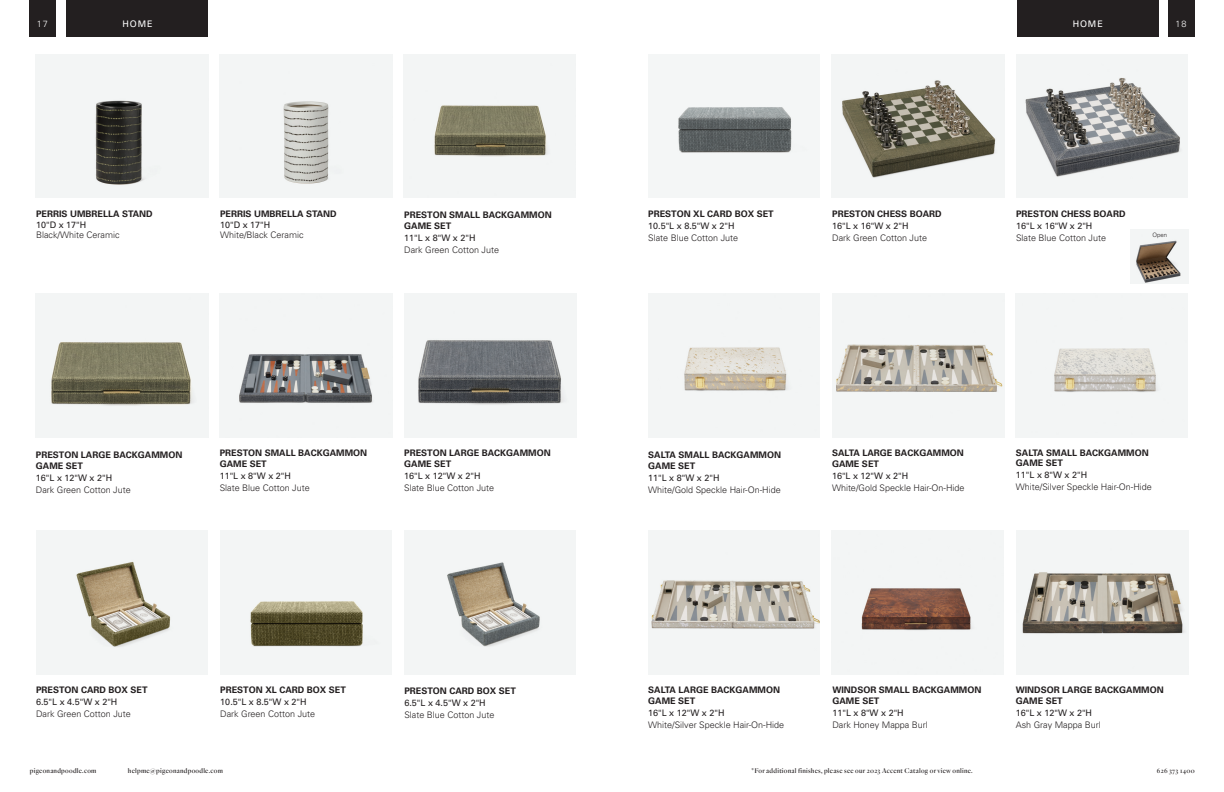
<style>
.page{position:relative;width:1224px;height:792px;background:#fff}
.page>*{position:absolute;margin:0;border:0;box-sizing:border-box;transform-origin:0 0}
.t1{font:9px/10.8px "Univers LT 65 Bd";color:#231f20}
.t2{font:9px "Univers LT 45 Lt";color:#231f20}
.t3{font:9px "Univers LT 55 Rm";color:#231f20}
.page-section{font:9px "Univers LT 55 Rm";letter-spacing:.1em;color:#fff}
.t4{font:9px "Univers LT 45 Lt";color:#fff}
.footers{font:500 7px "Quarto";letter-spacing:.04em;color:#231f20}
.t5{font:6px "Univers LT 45 Lt";color:#231f20}
</style>
<div class="page">
<img style="left:36px;top:530px;width:172px;height:144px">
<img style="left:404px;top:531px;width:172px;height:144px">
<img style="left:36px;top:54px;width:172px;height:144px">
<img style="left:220px;top:54px;width:172px;height:144px">
<img style="left:832px;top:54px;width:172px;height:144px">
<img style="left:1016px;top:54px;width:172px;height:144px">
<img style="left:220px;top:294px;width:172px;height:144px">
<img style="left:648px;top:294px;width:172px;height:144px">
<img style="left:832px;top:294px;width:172px;height:144px">
<img style="left:1016px;top:294px;width:172px;height:144px">
<img style="left:648px;top:531px;width:172px;height:144px">
<img style="left:404px;top:54px;width:172px;height:144px">
<img style="left:404px;top:294px;width:172px;height:144px">
<img style="left:220px;top:530px;width:172px;height:144px">
<img style="left:648px;top:54px;width:172px;height:144px">
<img style="left:832px;top:531px;width:172px;height:144px">
<img style="left:1016px;top:531px;width:172px;height:144px">
<img style="left:36px;top:294px;width:172px;height:144px">
<div style="left:1017px;top:1px;width:141px;height:36px;background:#231f20"></div>
<div style="left:1017px;top:0;width:141px;height:12px;background:#231f20"></div>
<div style="left:67px;top:1px;width:141px;height:36px;background:#231f20"></div>
<div style="left:67px;top:0;width:141px;height:12px;background:#231f20"></div>
<img style="left:1131px;top:230px;width:57px;height:53px">
<div style="left:29px;top:1px;width:27px;height:36px;background:#231f20"></div>
<div style="left:29px;top:0;width:27px;height:10px;background:#231f20"></div>
<div style="left:1168px;top:1px;width:27px;height:36px;background:#231f20"></div>
<div style="left:1168px;top:0;width:27px;height:10px;background:#231f20"></div>
<p class="page-section" style="left:123px;top:19px;width:32px">HOME</p>
<p class="page-section" style="left:1073px;top:19px;width:32px">HOME</p>
<p class="t4" style="left:37px;top:18px;width:12px">17</p>
<p class="t4" style="left:1176px;top:18px;width:12px">18</p>
<p class="t1" style="left:36px;top:208px;width:118px">PERRIS UMBRELLA STAND</p>
<p class="t3" style="left:36px;top:219px;width:52px">10"D x 17"H</p>
<p class="t2" style="left:36px;top:230px;width:85px">Black/White Ceramic</p>
<p class="t1" style="left:220px;top:208px;width:118px">PERRIS UMBRELLA STAND</p>
<p class="t3" style="left:220px;top:219px;width:52px">10"D x 17"H</p>
<p class="t2" style="left:220px;top:230px;width:85px">White/Black Ceramic</p>
<p class="t1" style="left:404px;top:209px;width:149px">PRESTON SMALL BACKGAMMON<br>GAME SET</p>
<p class="t3" style="left:404px;top:232px;width:73px">11"L x 8"W x 2"H</p>
<p class="t2" style="left:404px;top:244px;width:96px">Dark Green Cotton Jute</p>
<p class="t1" style="left:36px;top:449px;width:148px">PRESTON LARGE BACKGAMMON<br>GAME SET</p>
<p class="t3" style="left:36px;top:472px;width:78px">16"L x 12"W x 2"H</p>
<p class="t2" style="left:36px;top:484px;width:96px">Dark Green Cotton Jute</p>
<p class="t1" style="left:220px;top:447px;width:149px">PRESTON SMALL BACKGAMMON<br>GAME SET</p>
<p class="t3" style="left:220px;top:470px;width:73px">11"L x 8"W x 2"H</p>
<p class="t2" style="left:220px;top:482px;width:92px">Slate Blue Cotton Jute</p>
<p class="t1" style="left:404px;top:447px;width:148px">PRESTON LARGE BACKGAMMON<br>GAME SET</p>
<p class="t3" style="left:404px;top:470px;width:78px">16"L x 12"W x 2"H</p>
<p class="t2" style="left:404px;top:482px;width:92px">Slate Blue Cotton Jute</p>
<p class="t1" style="left:36px;top:685px;width:113px">PRESTON CARD BOX SET</p>
<p class="t3" style="left:36px;top:697px;width:83px">6.5"L x 4.5"W x 2"H</p>
<p class="t2" style="left:36px;top:709px;width:96px">Dark Green Cotton Jute</p>
<p class="t1" style="left:220px;top:685px;width:127px">PRESTON XL CARD BOX SET</p>
<p class="t3" style="left:220px;top:697px;width:88px">10.5"L x 8.5"W x 2"H</p>
<p class="t2" style="left:220px;top:709px;width:96px">Dark Green Cotton Jute</p>
<p class="t1" style="left:404px;top:685px;width:113px">PRESTON CARD BOX SET</p>
<p class="t3" style="left:404px;top:697px;width:83px">6.5"L x 4.5"W x 2"H</p>
<p class="t2" style="left:404px;top:709px;width:92px">Slate Blue Cotton Jute</p>
<p class="t1" style="left:648px;top:209px;width:127px">PRESTON XL CARD BOX SET</p>
<p class="t3" style="left:648px;top:221px;width:88px">10.5"L x 8.5"W x 2"H</p>
<p class="t2" style="left:648px;top:233px;width:92px">Slate Blue Cotton Jute</p>
<p class="t1" style="left:832px;top:209px;width:111px">PRESTON CHESS BOARD</p>
<p class="t3" style="left:832px;top:221px;width:78px">16"L x 16"W x 2"H</p>
<p class="t2" style="left:832px;top:233px;width:96px">Dark Green Cotton Jute</p>
<p class="t1" style="left:1016px;top:209px;width:111px">PRESTON CHESS BOARD</p>
<p class="t3" style="left:1016px;top:221px;width:78px">16"L x 16"W x 2"H</p>
<p class="t2" style="left:1016px;top:233px;width:92px">Slate Blue Cotton Jute</p>
<p class="t5" style="left:1152px;top:231px;width:16px">Open</p>
<p class="t1" style="left:648px;top:449px;width:134px">SALTA SMALL BACKGAMMON<br>GAME SET</p>
<p class="t3" style="left:648px;top:472px;width:73px">11"L x 8"W x 2"H</p>
<p class="t2" style="left:648px;top:484px;width:134px">White/Gold Speckle Hair-On-Hide</p>
<p class="t1" style="left:832px;top:447px;width:133px">SALTA LARGE BACKGAMMON<br>GAME SET</p>
<p class="t3" style="left:832px;top:470px;width:78px">16"L x 12"W x 2"H</p>
<p class="t2" style="left:832px;top:482px;width:134px">White/Gold Speckle Hair-On-Hide</p>
<p class="t1" style="left:1016px;top:447px;width:134px">SALTA SMALL BACKGAMMON<br>GAME SET</p>
<p class="t3" style="left:1016px;top:470px;width:73px">11"L x 8"W x 2"H</p>
<p class="t2" style="left:1016px;top:482px;width:138px">White/Silver Speckle Hair-On-Hide</p>
<p class="t1" style="left:648px;top:685px;width:133px">SALTA LARGE BACKGAMMON<br>GAME SET</p>
<p class="t3" style="left:648px;top:707px;width:78px">16"L x 12"W x 2"H</p>
<p class="t2" style="left:648px;top:719px;width:138px">White/Silver Speckle Hair-On-Hide</p>
<p class="t1" style="left:832px;top:685px;width:151px">WINDSOR SMALL BACKGAMMON<br>GAME SET</p>
<p class="t3" style="left:832px;top:707px;width:73px">11"L x 8"W x 2"H</p>
<p class="t2" style="left:832px;top:719px;width:97px">Dark Honey Mappa Burl</p>
<p class="t1" style="left:1016px;top:685px;width:150px">WINDSOR LARGE BACKGAMMON<br>GAME SET</p>
<p class="t3" style="left:1016px;top:707px;width:78px">16"L x 12"W x 2"H</p>
<p class="t2" style="left:1016px;top:719px;width:87px">Ash Gray Mappa Burl</p>
<p class="footers" style="left:752px;top:766px;width:223px">*For additional finishes, please see our 2023 Accent Catalog or view online.</p>
<p class="footers" style="left:30px;top:766px;width:68px">pigeonandpoodle.com</p>
<p class="footers" style="left:128px;top:766px;width:96px">helpme@pigeonandpoodle.com</p>
<p class="footers" style="left:1157px;top:766px;width:39px">626 373 1400</p>
</div>
